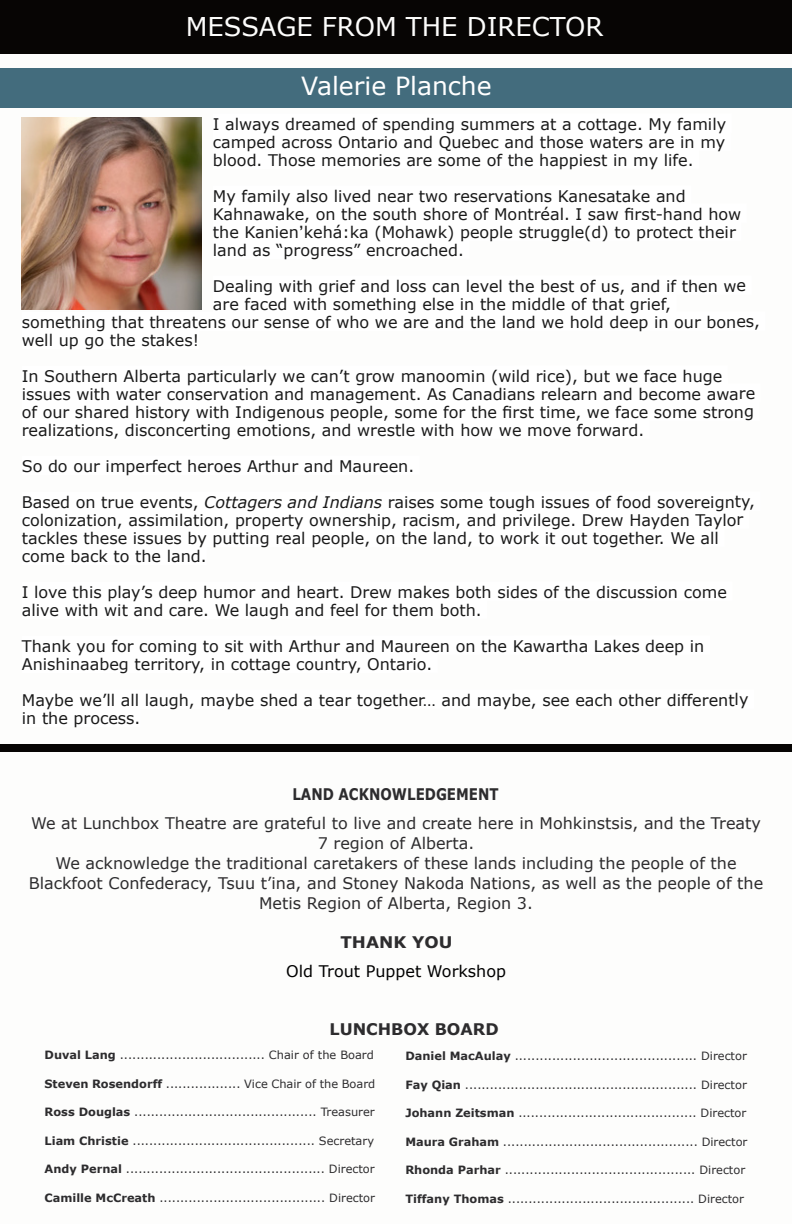
<style>
.page{position:relative;width:792px;height:1224px;background:#fff}
.page>*{position:absolute;margin:0;border:0;box-sizing:border-box;transform-origin:0 0}
.t1{font:25.8px "Verdana";color:#fdfdfc}
.t2{font:25px "Verdana";color:#fff}
.t3{font:16px/18px "Verdana";color:#1a1a1a}
.t4{font:16px/20px "Verdana";color:#2d2c2e;text-align:center}
.t5{font:16px "Verdana";color:#000}
.t6{font:700 16px "Verdana";color:#2d2c2e;scale:.84 1}
.t7{font:700 16px "Verdana";color:#2d2c2e}
.t8{font:700 16px "Verdana";color:#2d2c2e;scale:1.05 1}
.t9{font:11.4px "Verdana";color:#2d2c2e}
.s1{font-family:"Lucida Grande"}
.s2{font-style:italic}
.s3{font-weight:700}
</style>
<div class="page">
<div style="left:0;top:744px;width:792px;height:7px;background:#070504"></div>
<div style="left:0;top:0;width:792px;height:53px;background:#070504"></div>
<div style="left:0;top:69px;width:792px;height:39px;background:#436c7d"></div>
<img style="left:22px;top:117px;width:180px;height:193px">
<h1 class="t1" style="left:186px;top:16px;width:419px">MESSAGE FROM THE DIRECTOR</h1>
<h2 class="t2" style="left:301px;top:76px;width:192px">Valerie Planche</h2>
<p class="t3" style="left:213px;top:116px;width:515px;text-align:justify">I always dreamed of spending summers at a cottage. My family camped across Ontario and Quebec and those waters are in my blood. Those memories are some of the happiest in my life.</p>
<p class="t3" style="left:213px;top:188px;width:530px">My family also lived near two reservations Kanesatake and Kahnawake, on the south shore of Montréal. I saw first-hand how the Kanien<span class="s1">ʼ</span>kehá:ka (Mohawk) people struggle(d) to protect their land as “progress” encroached.</p>
<p class="t3" style="left:213px;top:278px;width:535px">Dealing with grief and loss can level the best of us, and if then we</p>
<p class="t3" style="left:213px;top:296px;width:460px">are faced with something else in the middle of that grief,</p>
<p class="t3" style="left:22px;top:314px;width:740px">something that threatens our sense of who we are and the land we hold deep in our bones,</p>
<p class="t3" style="left:22px;top:332px;width:179px">well up go the stakes!</p>
<p class="t3" style="left:22px;top:368px;width:735px">In Southern Alberta particularly we can’t grow manoomin (wild rice), but we face huge issues with water conservation and management. As Canadians relearn and become aware of our shared history with Indigenous people, some for the first time, we face some strong realizations, disconcerting emotions, and wrestle with how we move forward.</p>
<p class="t3" style="left:22px;top:458px;width:394px">So do our imperfect heroes Arthur and Maureen.</p>
<p class="t3" style="left:22px;top:494px;width:735px">Based on true events, <span class="s2">Cottagers and Indians</span> raises some tough issues of food sovereignty, colonization, assimilation, property ownership, racism, and privilege. Drew Hayden Taylor tackles these issues by putting real people, on the land, to work it out together. We all come back to the land.</p>
<p class="t3" style="left:22px;top:584px;width:707px">I love this play’s deep humor and heart. Drew makes both sides of the discussion come alive with wit and care. We laugh and feel for them both.</p>
<p class="t3" style="left:22px;top:638px;width:684px">Thank you for coming to sit with Arthur and Maureen on the Kawartha Lakes deep in<br>Anishinaabeg territory, in cottage country, Ontario.</p>
<p class="t3" style="left:22px;top:692px;width:728px">Maybe we’ll all laugh, maybe shed a tear together… and maybe, see each other differently in the process.</p>
<p class="t6" style="left:292px;top:788px;width:247px">LAND ACKNOWLEDGEMENT</p>
<p class="t4" style="left:29px;top:814px;width:736px">We at Lunchbox Theatre are grateful to live and create here in Mohkinstsis, and the Treaty 7 region of Alberta.<br>We acknowledge the traditional caretakers of these lands including the people of the Blackfoot Confederacy, Tsuu t’ina, and Stoney Nakoda Nations, as well as the people of the Metis Region of Alberta, Region 3.</p>
<p class="t8" style="left:341px;top:936px;width:108px">THANK YOU</p>
<p class="t5" style="left:286px;top:965px;width:221px">Old Trout Puppet Workshop</p>
<p class="t7" style="left:330px;top:1023px;width:171px">LUNCHBOX BOARD</p>
<p class="t9" style="left:45px;top:1051px;width:331px"><span class="s3">Duval Lang</span> ................................... Chair of the Board</p>
<p class="t9" style="left:45px;top:1079px;width:332px"><span class="s3">Steven Rosendorff</span> .................. Vice Chair of the Board</p>
<p class="t9" style="left:45px;top:1108px;width:332px"><span class="s3">Ross Douglas</span> ............................................ Treasurer</p>
<p class="t9" style="left:45px;top:1136px;width:331px"><span class="s3">Liam Christie</span> ............................................ Secretary</p>
<p class="t9" style="left:45px;top:1165px;width:332px"><span class="s3">Andy Pernal</span> ................................................ Director</p>
<p class="t9" style="left:45px;top:1193px;width:332px"><span class="s3">Camille McCreath</span> ........................................ Director</p>
<p class="t9" style="left:405px;top:1051px;width:343px"><span class="s3">Daniel MacAulay</span> ............................................ Director</p>
<p class="t9" style="left:405px;top:1080px;width:343px"><span class="s3">Fay Qian</span> ........................................................ Director</p>
<p class="t9" style="left:405px;top:1108px;width:343px"><span class="s3">Johann Zeitsman</span> ........................................... Director</p>
<p class="t9" style="left:405px;top:1137px;width:344px"><span class="s3">Maura Graham</span> ............................................... Director</p>
<p class="t9" style="left:405px;top:1165px;width:341px"><span class="s3">Rhonda Parhar</span> .............................................. Director</p>
<p class="t9" style="left:405px;top:1194px;width:340px"><span class="s3">Tiffany Thomas</span> ............................................. Director</p>
</div>
